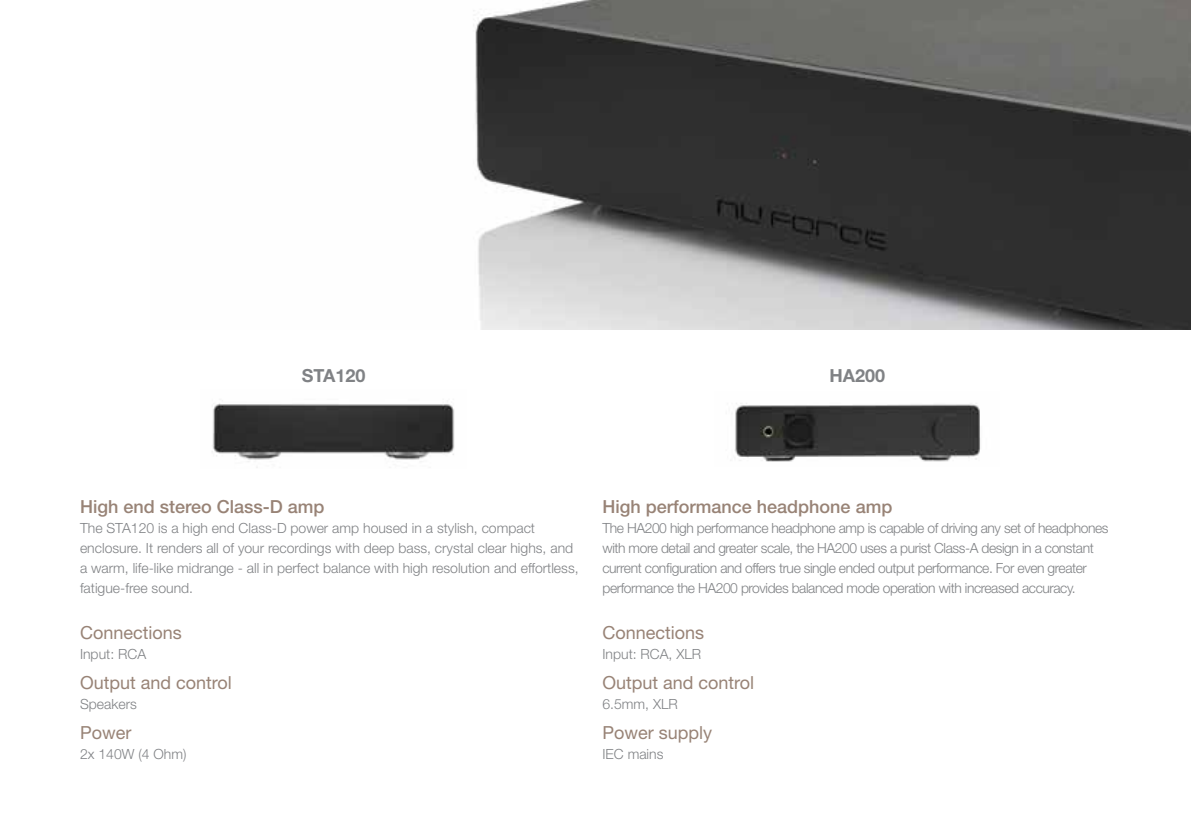
<style>
.page{position:relative;width:1191px;height:840px;background:#fff}
.page>*{position:absolute;margin:0;border:0;box-sizing:border-box;transform-origin:0 0}
.t1{font:18px "Helvetica Neue";color:#988376}
.t2{font:500 18px "Helvetica Neue";color:#988376}
.t3{font:700 18px "Helvetica Neue";color:#808285}
.t4{font:300 14px/20px "Helvetica Neue";letter-spacing:-.03em;color:#808285}
.t5{font:300 14px/20px "Helvetica Neue";color:#808285}
</style>
<div class="page">
<img style="left:212px;top:403px;width:243px;height:65px">
<img style="left:734px;top:403px;width:247px;height:59px">
<img style="left:473px;top:0;width:718px;height:329px">
<p class="t3" style="left:302px;top:364px;width:65px">STA120</p>
<p class="t3" style="left:829px;top:364px;width:57px">HA200</p>
<p class="t2" style="left:80px;top:495px;width:246px">High end stereo Class-D amp</p>
<p class="t5" style="left:80px;top:517px;width:500px">The STA120 is a high end Class-D power amp housed in a stylish, compact enclosure. It renders all of your recordings with deep bass, crystal clear highs, and a warm, life-like midrange - all in perfect balance with high resolution and effortless, fatigue-free sound.</p>
<p class="t2" style="left:602px;top:495px;width:291px">High performance headphone amp</p>
<p class="t4" style="left:602px;top:517px;width:507px">The HA200 high performance headphone amp is capable of driving any set of headphones with more detail and greater scale, the HA200 uses a purist Class-A design in a constant current configuration and offers true single ended output performance. For even greater performance the HA200 provides balanced mode operation with increased accuracy.</p>
<p class="t1" style="left:80px;top:621px;width:103px">Connections</p>
<p class="t5" style="left:80px;top:643px;width:68px">Input: RCA</p>
<p class="t1" style="left:602px;top:621px;width:103px">Connections</p>
<p class="t5" style="left:602px;top:643px;width:100px">Input: RCA, XLR</p>
<p class="t1" style="left:80px;top:671px;width:153px">Output and control</p>
<p class="t5" style="left:80px;top:693px;width:58px">Speakers</p>
<p class="t1" style="left:602px;top:671px;width:153px">Output and control</p>
<p class="t4" style="left:602px;top:693px;width:77px">6.5mm, XLR</p>
<p class="t1" style="left:80px;top:721px;width:53px">Power</p>
<p class="t5" style="left:80px;top:743px;width:108px">2x 140W (4 Ohm)</p>
<p class="t1" style="left:602px;top:721px;width:111px">Power supply</p>
<p class="t5" style="left:602px;top:743px;width:62px">IEC mains</p>
</div>
